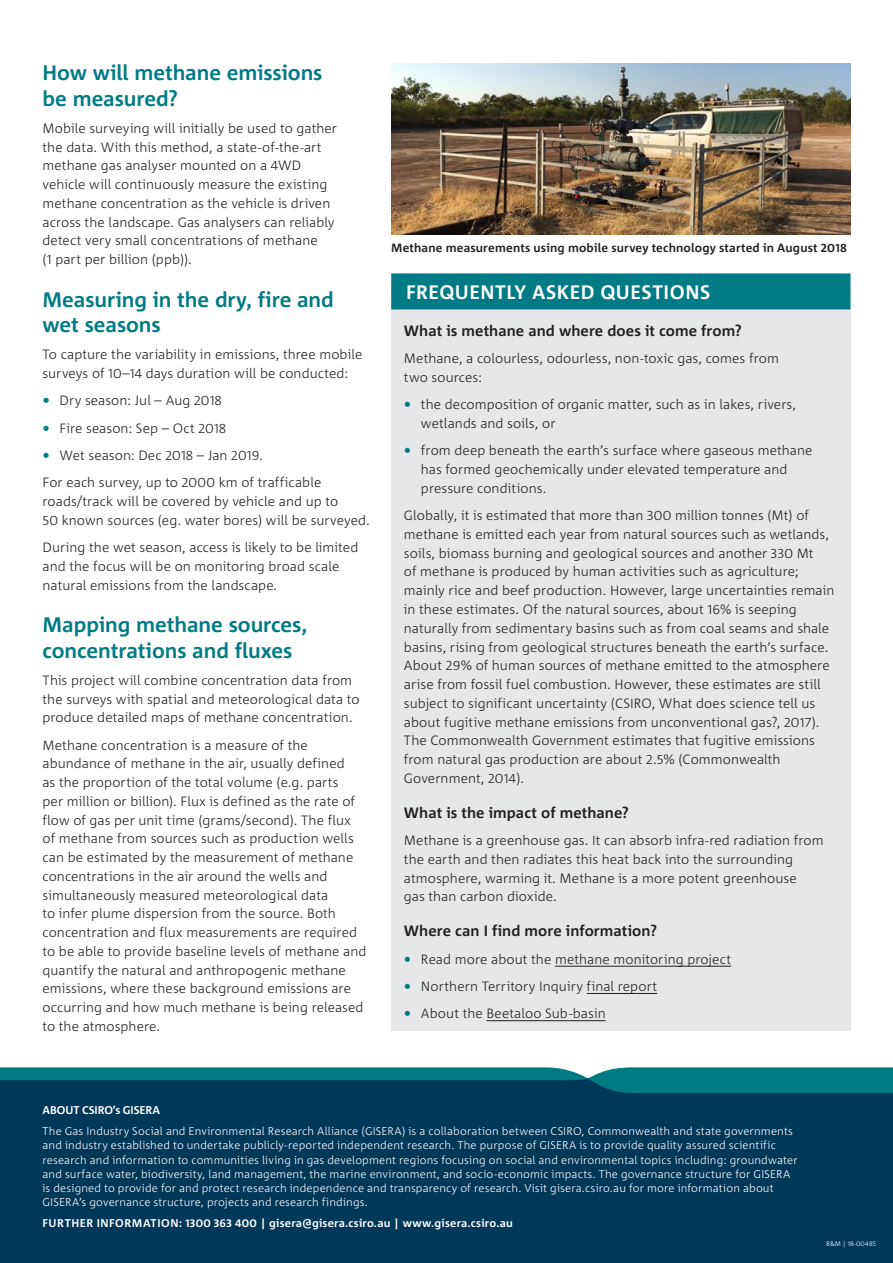
<style>
.page{position:relative;width:893px;height:1263px;background:#fff}
.page>*{position:absolute;margin:0;border:0;box-sizing:border-box;transform-origin:0 0}
.Heading{font:700 21px/25.5px "Corpid C1";letter-spacing:-.005em;color:#007b85}
.Body_text{font:700 21px/25.5px "Corpid C1";letter-spacing:-.005em;color:#007b85}
.Box_heading{font:700 19.5px "Corpid C1";letter-spacing:.025em;color:#fff}
.Box_subheading{font:700 15px "Corpid C1";letter-spacing:.005em;color:#231f20}
.Body_text-2{font:300 13.5px/18.8px "Corpid C1";letter-spacing:.005em;color:#231f20}
.t1{font:700 12px "Corpid C1";letter-spacing:.015em;color:#231f20}
.t2{font:300 11.25px/14.2px "Corpid C1";letter-spacing:.01em;color:#fff}
.t3{font:700 11.25px "Corpid C1";letter-spacing:.02em;color:#fff}
.t4{font:700 11.25px "Corpid C1";letter-spacing:-.01em;color:#fff}
.t5{font:300 6.75px "Corpid C1";letter-spacing:.01em;color:#fff}
.s1{font-weight:700;color:#007b85}
</style>
<div class="page">
<div style="left:0;top:1078px;width:893px;height:185px;background:#003859"></div>
<svg style="left:0;top:1067px;width:893px;height:26px"></svg>
<div style="left:391px;top:273px;width:459px;height:758px;background:#e6e7e9"></div>
<hr style="left:555px;top:966px;width:176px;height:1px;background:#231f20">
<hr style="left:587px;top:993px;width:70px;height:1px;background:#231f20">
<hr style="left:486px;top:1020px;width:120px;height:1px;background:#231f20">
<div style="left:391px;top:273px;width:459px;height:36px;background:#007b85"></div>
<img style="left:391px;top:64px;width:459px;height:170px">
<p class="Body_text" style="left:43px;top:59px;width:281px">How will methane emissions be measured?</p>
<p class="Body_text-2" style="left:43px;top:118px;width:296px">Mobile surveying will initially be used to gather the data. With this method, a state-of-the‑art methane gas analyser mounted on a 4WD vehicle will continuously measure the existing methane concentration as the vehicle is driven across the landscape. Gas analysers can reliably detect very small concentrations of methane<br>(1 part per billion (ppb)).</p>
<p class="Heading" style="left:43px;top:286px;width:293px">Measuring in the dry, fire and wet seasons</p>
<p class="Body_text-2" style="left:43px;top:345px;width:321px">To capture the variability in emissions, three mobile surveys of 10–14 days duration will be conducted:</p>
<p class="Body_text-2" style="left:43px;top:391px;width:181px"><span class="s1">•</span> Dry season: Jul – Aug 2018</p>
<p class="Body_text-2" style="left:43px;top:418px;width:185px"><span class="s1">•</span> Fire season: Sep – Oct 2018</p>
<p class="Body_text-2" style="left:43px;top:445px;width:222px"><span class="s1">•</span> Wet season: Dec 2018 – Jan 2019.</p>
<p class="Body_text-2" style="left:43px;top:473px;width:329px">For each survey, up to 2000 km of trafficable roads/track will be covered by vehicle and up to<br>50 known sources (eg. water bores) will be surveyed.</p>
<p class="Body_text-2" style="left:43px;top:537px;width:317px">During the wet season, access is likely to be limited and the focus will be on monitoring broad scale natural emissions from the landscape.</p>
<p class="Heading" style="left:43px;top:611px;width:266px">Mapping methane sources, concentrations and fluxes</p>
<p class="Body_text-2" style="left:43px;top:670px;width:319px">This project will combine concentration data from the surveys with spatial and meteorological data to produce detailed maps of methane concentration.</p>
<p class="Body_text-2" style="left:43px;top:735px;width:325px">Methane concentration is a measure of the abundance of methane in the air, usually defined<br>as the proportion of the total volume (e.g. parts<br>per million or billion). Flux is defined as the rate of flow of gas per unit time (grams/second). The flux of methane from sources such as production wells can be estimated by the measurement of methane concentrations in the air around the wells and simultaneously measured meteorological data<br>to infer plume dispersion from the source. Both concentration and flux measurements are required to be able to provide baseline levels of methane and quantify the natural and anthropogenic methane emissions, where these background emissions are occurring and how much methane is being released to the atmosphere.</p>
<p class="t1" style="left:391px;top:240px;width:457px">Methane measurements using mobile survey technology started in August 2018</p>
<p class="Box_heading" style="left:406px;top:280px;width:306px">FREQUENTLY ASKED QUESTIONS</p>
<p class="Box_subheading" style="left:404px;top:321px;width:339px">What is methane and where does it come from?</p>
<p class="Body_text-2" style="left:404px;top:349px;width:376px">Methane, a colourless, odourless, non-toxic gas, comes from two sources:</p>
<p class="Body_text-2" style="left:421px;top:395px;width:377px;text-indent:-17px"><span class="s1">•</span> the decomposition of organic matter, such as in lakes, rivers, wetlands and soils, or</p>
<p class="Body_text-2" style="left:421px;top:441px;width:393px;text-indent:-17px"><span class="s1">•</span> from deep beneath the earth’s surface where gaseous methane has formed geochemically under elevated temperature and pressure conditions.</p>
<p class="Body_text-2" style="left:404px;top:506px;width:432px">Globally, it is estimated that more than 300 million tonnes (Mt) of methane is emitted each year from natural sources such as wetlands, soils, biomass burning and geological sources and another 330 Mt<br>of methane is produced by human activities such as agriculture; mainly rice and beef production. However, large uncertainties remain in these estimates. Of the natural sources, about 16% is seeping naturally from sedimentary basins such as from coal seams and shale basins, rising from geological structures beneath the earth’s surface.<br>About 29% of human sources of methane emitted to the atmosphere arise from fossil fuel combustion. However, these estimates are still subject to significant uncertainty (CSIRO, What does science tell us about fugitive methane emissions from unconventional gas?, 2017).<br>The Commonwealth Government estimates that fugitive emissions from natural gas production are about 2.5% (Commonwealth Government, 2014).</p>
<p class="Box_subheading" style="left:404px;top:803px;width:227px">What is the impact of methane?</p>
<p class="Body_text-2" style="left:404px;top:830px;width:421px">Methane is a greenhouse gas. It can absorb infra-red radiation from the earth and then radiates this heat back into the surrounding atmosphere, warming it. Methane is a more potent greenhouse<br>gas than carbon dioxide.</p>
<p class="Box_subheading" style="left:404px;top:921px;width:255px">Where can I find more information?</p>
<p class="Body_text-2" style="left:404px;top:949px;width:329px"><span class="s1">•</span> Read more about the methane monitoring project</p>
<p class="Body_text-2" style="left:404px;top:976px;width:255px"><span class="s1">•</span> Northern Territory Inquiry final report</p>
<p class="Body_text-2" style="left:404px;top:1003px;width:203px"><span class="s1">•</span> About the Beetaloo Sub-basin</p>
<p class="t4" style="left:43px;top:1103px;width:119px">ABOUT CSIRO’s GISERA</p>
<p class="t2" style="left:43px;top:1124px;width:757px">The Gas Industry Social and Environmental Research Alliance (GISERA) is a collaboration between CSIRO, Commonwealth and state governments and industry established to undertake publicly-reported independent research. The purpose of GISERA is to provide quality assured scientific research and information to communities living in gas development regions focusing on social and environmental topics including: groundwater and surface water, biodiversity, land management, the marine environment, and socio-economic impacts. The governance structure for GISERA is designed to provide for and protect research independence and transparency of research. Visit gisera.csiro.au for more information about GISERA’s governance structure, projects and research findings.</p>
<p class="t3" style="left:43px;top:1216px;width:472px">FURTHER INFORMATION: 1300 363 400 | gisera@gisera.csiro.au | www.gisera.csiro.au</p>
<p class="t5" style="left:826px;top:1239px;width:51px">B&amp;M | 18-00485</p>
</div>
